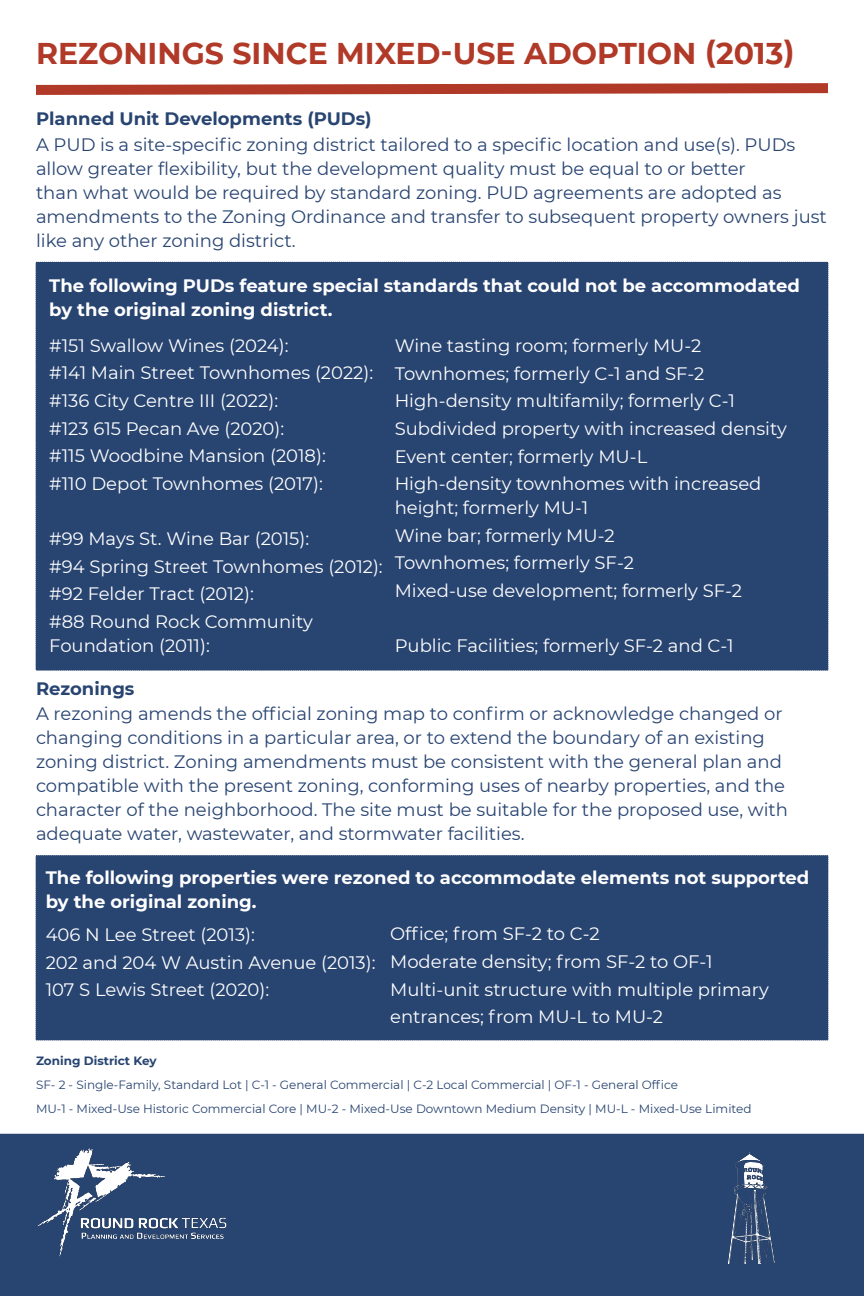
<style>
.page{position:relative;width:864px;height:1296px;background:#fff}
.page>*{position:absolute;margin:0;border:0;box-sizing:border-box;transform-origin:0 0}
.t1{font:700 30px "Montserrat";color:#b13928}
.t2{font:18px/24px "Montserrat";color:#fff}
.t3{font:18px/24px "Montserrat";color:#284471}
.t4{font:700 18px/24px "Montserrat";color:#fff}
.t5{font:700 18px "Montserrat";color:#284471}
.t6{font:12px "Montserrat";color:#284471}
.t7{font:700 12px "Montserrat";color:#284471}
</style>
<div class="page">
<div style="left:36px;top:855px;width:792px;height:185px;background:#284471"></div>
<div style="left:36px;top:262px;width:792px;height:408px;background:#284471"></div>
<svg style="left:36px;top:83px;width:792px;height:12px;background:#bd594b"></svg>
<div style="left:0;top:1134px;width:864px;height:162px;background:#284471"></div>
<img style="left:728px;top:1152px;width:47px;height:113px">
<img style="left:37px;top:1148px;width:190px;height:109px">
<p class="t1" style="left:36px;top:31px;width:760px">REZONINGS SINCE MIXED-USE ADOPTION (2013)</p>
<p class="t5" style="left:36px;top:106px;width:337px">Planned Unit Developments (PUDs)</p>
<p class="t3" style="left:36px;top:132px;width:761px">A PUD is a site-specific zoning district tailored to a specific location and use(s). PUDs</p>
<p class="t3" style="left:36px;top:156px;width:792px">allow greater flexibility, but the development quality must be equal to or better<br>than what would be required by standard zoning. PUD agreements are adopted as amendments to the Zoning Ordinance and transfer to subsequent property owners just like any other zoning district.</p>
<p class="t4" style="left:49px;top:272px;width:752px">The following PUDs feature special standards that could not be accommodated by the original zoning district.</p>
<p class="t2" style="left:49px;top:333px;width:241px">#151 Swallow Wines (2024):</p>
<p class="t2" style="left:49px;top:360px;width:325px">#141 Main Street Townhomes (2022):</p>
<p class="t2" style="left:49px;top:388px;width:230px">#136 City Centre III (2022):</p>
<p class="t2" style="left:49px;top:415px;width:236px">#123 615 Pecan Ave (2020):</p>
<p class="t2" style="left:49px;top:443px;width:278px">#115 Woodbine Mansion (2018):</p>
<p class="t2" style="left:49px;top:471px;width:275px">#110 Depot Townhomes (2017):</p>
<p class="t2" style="left:49px;top:526px;width:261px">#99 Mays St. Wine Bar (2015):</p>
<p class="t2" style="left:49px;top:553px;width:335px">#94 Spring Street Townhomes (2012):</p>
<p class="t2" style="left:49px;top:581px;width:206px">#92 Felder Tract (2012):</p>
<p class="t2" style="left:49px;top:609px;width:265px">#88 Round Rock Community<br>Foundation (2011):</p>
<p class="t2" style="left:395px;top:333px;width:308px">Wine tasting room; formerly MU-2</p>
<p class="t2" style="left:395px;top:361px;width:311px">Townhomes; formerly C-1 and SF-2</p>
<p class="t2" style="left:395px;top:388px;width:342px">High-density multifamily; formerly C-1</p>
<p class="t2" style="left:395px;top:416px;width:394px">Subdivided property with increased density</p>
<p class="t2" style="left:395px;top:444px;width:254px">Event center; formerly MU-L</p>
<p class="t2" style="left:395px;top:471px;width:368px">High-density townhomes with increased height; formerly MU-1</p>
<p class="t2" style="left:395px;top:523px;width:221px">Wine bar; formerly MU-2</p>
<p class="t2" style="left:395px;top:550px;width:241px">Townhomes; formerly SF-2</p>
<p class="t2" style="left:395px;top:578px;width:349px">Mixed-use development; formerly SF-2</p>
<p class="t2" style="left:395px;top:633px;width:340px">Public Facilities; formerly SF-2 and C-1</p>
<p class="t5" style="left:36px;top:676px;width:100px">Rezonings</p>
<p class="t3" style="left:36px;top:701px;width:748px">A rezoning amends the official zoning map to confirm or acknowledge changed or changing conditions in a particular area, or to extend the boundary of an existing</p>
<p class="t3" style="left:36px;top:749px;width:754px">zoning district. Zoning amendments must be consistent with the general plan and compatible with the present zoning, conforming uses of nearby properties, and the character of the neighborhood. The site must be suitable for the proposed use, with adequate water, wastewater, and stormwater facilities.</p>
<p class="t4" style="left:46px;top:865px;width:765px">The following properties were rezoned to accommodate elements not supported by the original zoning.</p>
<p class="t2" style="left:46px;top:922px;width:211px">406 N Lee Street (2013):</p>
<p class="t2" style="left:46px;top:950px;width:331px">202 and 204 W Austin Avenue (2013):</p>
<p class="t2" style="left:46px;top:977px;width:225px">107 S Lewis Street (2020):</p>
<p class="t2" style="left:390px;top:921px;width:211px">Office; from SF-2 to C-2</p>
<p class="t2" style="left:390px;top:949px;width:324px">Moderate density; from SF-2 to OF-1</p>
<p class="t2" style="left:390px;top:977px;width:380px">Multi-unit structure with multiple primary</p>
<p class="t2" style="left:390px;top:1004px;width:275px">entrances; from MU-L to MU-2</p>
<p class="t7" style="left:36px;top:1053px;width:122px">Zoning District Key</p>
<p class="t6" style="left:36px;top:1077px;width:644px">SF- 2 - Single-Family, Standard Lot | C-1 - General Commercial | C-2 Local Commercial | OF-1 - General Office</p>
<p class="t6" style="left:36px;top:1101px;width:717px">MU-1 - Mixed-Use Historic Commercial Core | MU-2 - Mixed-Use Downtown Medium Density | MU-L - Mixed-Use Limited</p>
</div>
